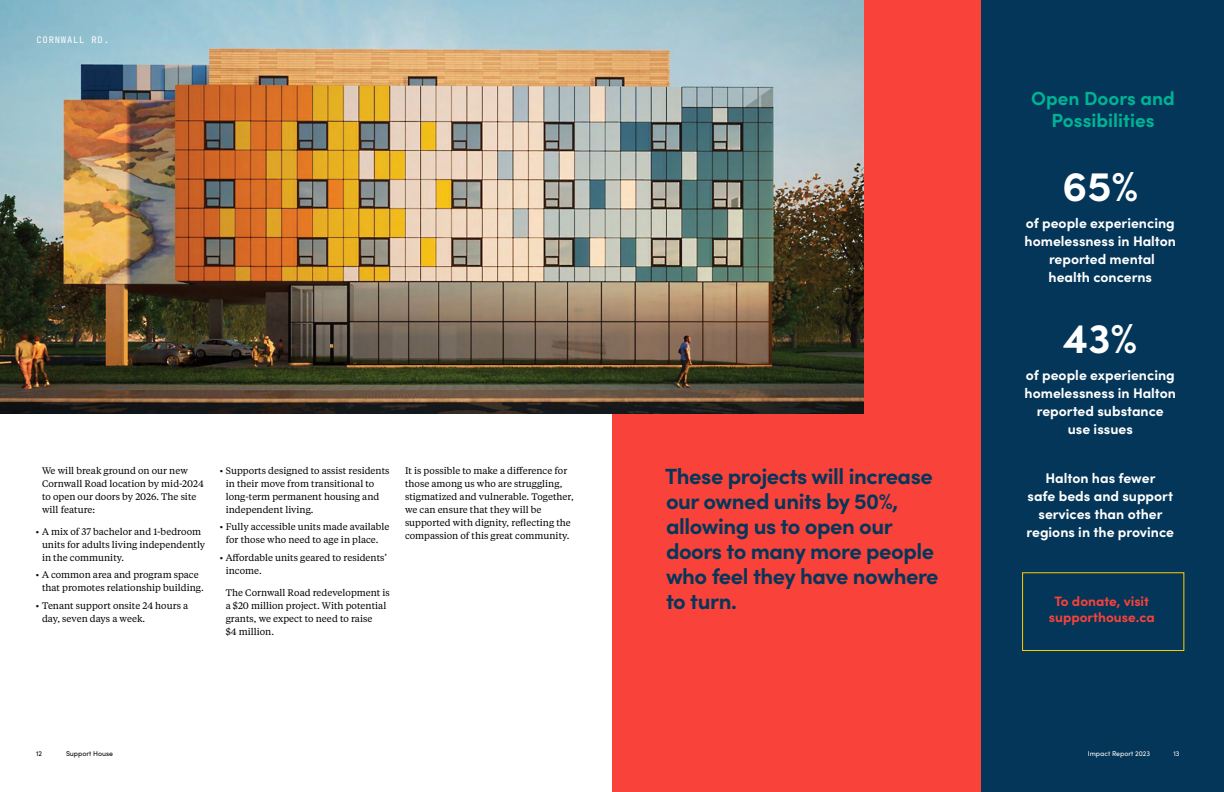
<style>
.page{position:relative;width:1224px;height:792px;background:#fff}
.page>*{position:absolute;margin:0;border:0;box-sizing:border-box;transform-origin:0 0}
.t1{font:700 42px "Sofia Pro";color:#fff}
.t2{font:700 22px/25px "Sofia Pro";letter-spacing:-.02em;color:#043659}
.t3{font:700 19px/22px "Sofia Pro";color:#00b395;text-align:center}
.t4{font:700 14px/18px "Sofia Pro";color:#fff;text-align:center}
.t5{font:700 13.6px/15.8px "Sofia Pro";color:#f9423a;text-align:center}
.t6{font:9.5px/13px "Tiempos Text";color:#000}
.t7{font:9px "Jet Brains Mono";letter-spacing:.08em;color:#fff}
.t8{font:7px "Sofia Pro";color:#fff}
.t9{font:7px "Sofia Pro";color:#000}
</style>
<div class="page">
<div style="left:612px;top:0;width:392px;height:792px;background:#f9423a"></div>
<img style="left:0;top:0;width:864px;height:414px">
<div style="left:982px;top:0;width:242px;height:792px;background:#043659"></div>
<div style="left:1022px;top:572px;width:162px;height:79px;border:1px solid #ffcd00"></div>
<p class="t7" style="left:36px;top:34px;width:74px">CORNWALL RD.</p>
<p class="t6" style="left:42px;top:463px;width:163px">We will break ground on our new<br>Cornwall Road location by mid-2024 to open our doors by 2026. The site will feature:</p>
<p class="t6" style="left:42px;top:524px;width:165px;text-indent:-6px">• A mix of 37 bachelor and 1-bedroom units for adults living independently in the community.</p>
<p class="t6" style="left:42px;top:568px;width:163px;text-indent:-6px">• A common area and program space that promotes relationship building.</p>
<p class="t6" style="left:42px;top:598px;width:148px;text-indent:-6px">• Tenant support onsite 24 hours a day, seven days a week.</p>
<p class="t6" style="left:226px;top:463px;width:165px;text-indent:-6px">• Supports designed to assist residents in their move from transitional to long-term permanent housing and independent living.</p>
<p class="t6" style="left:220px;top:520px;width:171px;text-align:center">• Fully accessible units made available for those who need to age in place.</p>
<p class="t6" style="left:226px;top:550px;width:163px;text-indent:-6px">• Affordable units geared to residents’ income.</p>
<p class="t6" style="left:226px;top:585px;width:166px">The Cornwall Road redevelopment is a $20 million project. With potential grants, we expect to need to raise<br>$4 million.</p>
<p class="t6" style="left:405px;top:463px;width:170px">It is possible to make a difference for those among us who are struggling, stigmatized and vulnerable. Together, we can ensure that they will be supported with dignity, reflecting the compassion of this great community.</p>
<h2 class="t2" style="left:665px;top:462px;width:275px">These projects will increase our owned units by 50%, allowing us to open our doors to many more people who feel they have nowhere to turn.</h2>
<p class="t9" style="left:36px;top:748px;width:8px">12</p>
<p class="t9" style="left:66px;top:748px;width:49px">Support House</p>
<h3 class="t3" style="left:1031px;top:86px;width:145px">Open Doors and<br>Possibilities</h3>
<h1 class="t1" style="left:1062px;top:154px;width:77px">65%</h1>
<h3 class="t4" style="left:1025px;top:213px;width:153px">of people experiencing homelessness in Halton reported mental<br>health concerns</h3>
<h1 class="t1" style="left:1063px;top:306px;width:76px">43%</h1>
<h3 class="t4" style="left:1025px;top:365px;width:153px">of people experiencing homelessness in Halton reported substance use issues</h3>
<h3 class="t4" style="left:1027px;top:468px;width:149px">Halton has fewer<br>safe beds and support services than other regions in the province</h3>
<h3 class="t5" style="left:1049px;top:592px;width:107px">To donate, visit supporthouse.ca</h3>
<p class="t8" style="left:1088px;top:748px;width:64px">Impact Report 2023</p>
<p class="t8" style="left:1173px;top:748px;width:8px">13</p>
</div>
